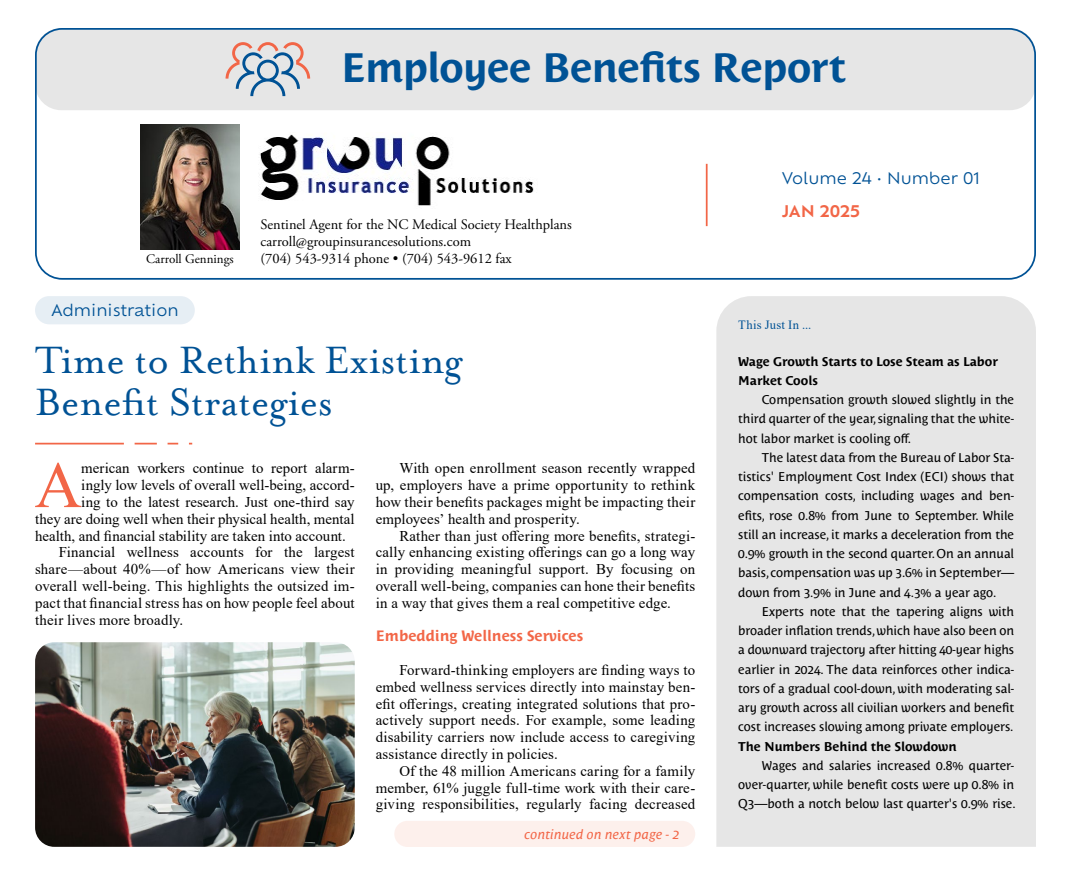
<style>
.page{position:relative;width:1071px;height:882px;background:#fff}
.page>*{position:absolute;margin:0;border:0;box-sizing:border-box;transform-origin:0 0}
.t1{font:65.62px "Times New Roman";color:#f26647}
.t2{font:43.75px/42px "Mrs Eaves OT";color:#005295}
.t3{font:700 40.6px "Costa Std";letter-spacing:-.015em;color:#005295}
.t4{font:15.75px "Ofelia Text";color:#005295}
.t5{font:600 15.75px "Ofelia Text";color:#f26647}
.t6{font:14.88px/16.8px "Times New Roman";letter-spacing:.01em;color:#000;text-align:justify}
.t7{font:700 14.88px "Costa Std";color:#f26647}
.t8{font:14.53px/17.3px "Adobe Garamond Pro";color:#000}
.t9{font:italic 13.12px "Costa Std";letter-spacing:.01em;color:#f26647}
.t10{font:12.95px "Adobe Garamond Pro";color:#000}
.t11{font:12.6px/19.2px "Costa Std";color:#000;text-align:justify}
.t12{font:700 12.6px/19.2px "Costa Std";color:#000}
.t13{font:12.6px "Times New Roman";letter-spacing:.025em;color:#005295}
</style>
<div class="page">
<div style="left:35px;top:28px;width:1001px;height:82px;background:#e6e6e6;border-radius:26px"></div>
<svg style="left:226px;top:42px;width:84px;height:54px"></svg>
<div style="left:716px;top:296px;width:320px;height:551px;background:#e6e6e6"></div>
<hr style="left:706px;top:164px;width:2px;height:62px;background:#f26647">
<div style="left:35px;top:28px;width:1001px;height:252px;border:2px solid #005295;border-radius:26px"></div>
<hr style="left:35px;top:443px;width:89px;height:1px;background:#f26647">
<svg style="left:135px;top:443px;width:22px;height:1px"></svg>
<div style="left:35px;top:296px;width:160px;height:28px;background:#e6eef4;border-radius:14px"></div>
<img style="left:35px;top:642px;width:320px;height:205px">
<div style="left:394px;top:821px;width:301px;height:26px;background:#fdf0ec;border-radius:13px"></div>
<img style="left:259px;top:134px;width:275px;height:72px">
<img style="left:141px;top:124px;width:98px;height:125px">
<h3 class="t3" style="left:341px;top:44px;width:506px">Employee Benefits Report</h3>
<p class="t8" style="left:261px;top:216px;width:313px">Sentinel Agent for the NC Medical Society Healthplans carroll@groupinsurancesolutions.com</p>
<p class="t10" style="left:146px;top:252px;width:89px">Carroll Gennings</p>
<p class="t8" style="left:261px;top:251px;width:253px">(704) 543-9314 phone • (704) 543-9612 fax</p>
<p class="t4" style="left:51px;top:298px;width:129px">Administration</p>
<h2 class="t2" style="left:35px;top:339px;width:429px">Time to Rethink Existing<br>Benefit Strategies</h2>
<h1 class="t1" style="left:35px;top:439px;width:49px">A</h1>
<p class="t6" style="left:81px;top:460px;width:275px">merican workers continue to report alarm-</p>
<p class="t6" style="left:376px;top:460px;width:321px;text-indent:24px">With open enrollment season recently wrapped up, employers have a prime opportunity to rethink how their benefits packages might be impacting their employees’ health and prosperity.</p>
<p class="t6" style="left:376px;top:527px;width:321px;text-indent:24px">Rather than just offering more benefits, strategi&shy;cally enhancing existing offerings can go a long way in providing meaningful support. By focusing on overall well-being, companies can hone their benefits in a way that gives them a real competitive edge.</p>
<p class="t7" style="left:376px;top:627px;width:209px">Embedding Wellness Services</p>
<p class="t6" style="left:376px;top:661px;width:321px;text-indent:24px">Forward-thinking employers are finding ways to embed wellness services directly into mainstay ben&shy;efit offerings, creating integrated solutions that pro&shy;actively support needs. For example, some leading disability carriers now include access to caregiving assistance directly in policies.</p>
<p class="t6" style="left:376px;top:762px;width:321px;text-indent:24px">Of the 48 million Americans caring for a family member, 61% juggle full-time work with their care&shy;giving responsibilities, regularly facing decreased</p>
<p class="t6" style="left:81px;top:476px;width:275px">ingly low levels of overall well-being, accord-</p>
<p class="t6" style="left:81px;top:493px;width:275px">ing to the latest research. Just one-third say</p>
<p class="t6" style="left:35px;top:510px;width:321px">they are doing well when their physical health, mental</p>
<p class="t6" style="left:35px;top:527px;width:312px">health, and financial stability are taken into account.</p>
<p class="t6" style="left:59px;top:544px;width:297px">Financial wellness accounts for the largest</p>
<p class="t6" style="left:35px;top:560px;width:321px">share—about 40%—of how Americans view their</p>
<p class="t6" style="left:35px;top:577px;width:321px">overall well-being. This highlights the outsized im-</p>
<p class="t6" style="left:35px;top:594px;width:321px">pact that financial stress has on how people feel about</p>
<p class="t6" style="left:35px;top:611px;width:150px">their lives more broadly.</p>
<p class="t9" style="left:525px;top:826px;width:156px">continued on next page - 2</p>
<p class="t4" style="left:782px;top:167px;width:199px">Volume 24 • Number 01</p>
<p class="t5" style="left:782px;top:200px;width:80px">JAN 2025</p>
<p class="t13" style="left:738px;top:316px;width:75px">This Just In ...</p>
<p class="t12" style="left:738px;top:352px;width:261px">Wage Growth Starts to Lose Steam as Labor<br>Market Cools</p>
<p class="t11" style="left:738px;top:390px;width:277px;text-indent:24px">Compensation growth slowed slightly in the third quarter of the year, signaling that the white&shy;hot labor market is cooling off.</p>
<p class="t11" style="left:738px;top:448px;width:277px;text-indent:24px">The latest data from the Bureau of Labor Sta&shy;tistics' Employment Cost Index (ECI) shows that compensation costs, including wages and ben&shy;efits, rose 0.8% from June to September. While still an increase, it marks a deceleration from the 0.9% growth in the second quarter. On an annual basis, compensation was up 3.6% in September— down from 3.9% in June and 4.3% a year ago.</p>
<p class="t11" style="left:738px;top:602px;width:277px;text-indent:24px">Experts note that the tapering aligns with broader inflation trends, which have also been on a downward trajectory after hitting 40-year highs earlier in 2024. The data reinforces other indica&shy;tors of a gradual cool-down, with moderating sal&shy;ary growth across all civilian workers and benefit cost increases slowing among private employers.</p>
<p class="t12" style="left:738px;top:737px;width:220px">The Numbers Behind the Slowdown</p>
<p class="t11" style="left:738px;top:756px;width:279px;text-align:left;text-indent:24px">Wages and salaries increased 0.8% quarter&shy;over-quarter, while benefit costs were up 0.8% in<br>Q3—both a notch below last quarter's 0.9% rise.</p>
</div>
